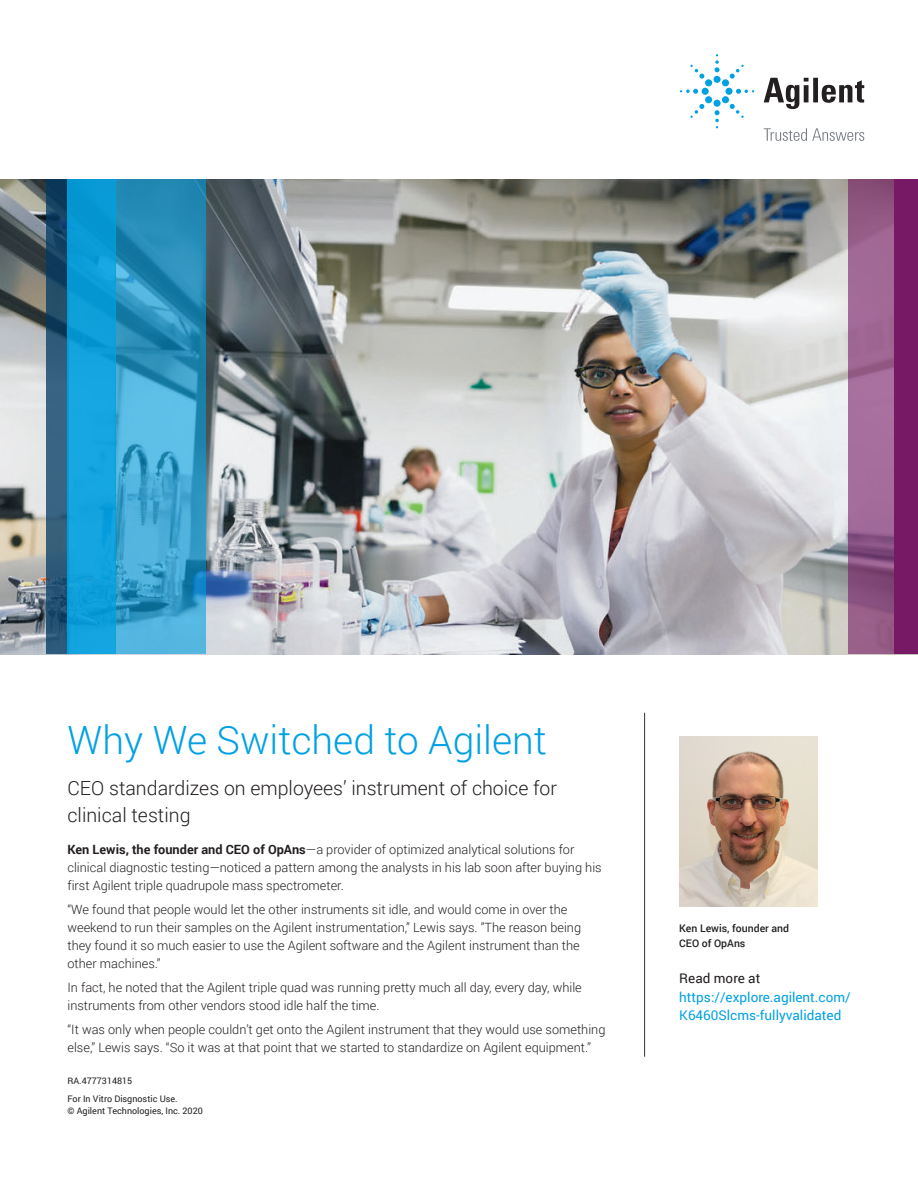
<style>
.page{position:relative;width:918px;height:1188px;background:#fff}
.page>*{position:absolute;margin:0;border:0;box-sizing:border-box;transform-origin:0 0}
.AD_Headline_blue{font:300 39px "Roboto";color:#00a1e3}
.Ad_Subhead{font:300 19.5px/27px "Roboto";color:#231f20}
.AD_text{font:13.5px/18.5px "Roboto";color:#00a1e3}
.AD_text_black{font:300 12.75px/18px "Roboto";color:#231f20}
.AD_text_black-2{font:500 10.5px/15px "Roboto";color:#231f20}
.BROCHURE_regulatory{font:9px "Roboto";color:#231f20}
.AD_copyright_black{font:9px "Roboto";color:#231f20}
.s1{font-weight:700}
.s2{color:#231f20}
</style>
<div class="page">
<img style="left:0;top:179px;width:848px;height:475px">
<div style="left:894px;top:179px;width:24px;height:475px;background:#771965"></div>
<svg style="left:848px;top:179px;width:46px;height:475px;background:#99628f"></svg>
<svg style="left:46px;top:179px;width:22px;height:475px;background:#285473"></svg>
<svg style="left:116px;top:179px;width:90px;height:475px;background:#399dc6"></svg>
<div style="left:68px;top:179px;width:48px;height:475px;background:linear-gradient(to right,#10a1dc,#0fa0dc)"></div>
<hr style="left:644px;top:713px;width:1px;height:344px;background:#323640">
<img style="left:679px;top:736px;width:138px;height:171px">
<svg style="left:764px;top:78px;width:100px;height:31px"></svg>
<svg style="left:680px;top:54px;width:74px;height:74px"></svg>
<svg style="left:764px;top:128px;width:100px;height:13px"></svg>
<p class="AD_Headline_blue" style="left:68px;top:713px;width:481px">Why We Switched to Agilent</p>
<p class="Ad_Subhead" style="left:68px;top:774px;width:491px">CEO standardizes on employees’ instrument of choice for clinical testing</p>
<p class="AD_text_black" style="left:68px;top:840px;width:536px"><span class="s1">Ken Lewis, the founder and CEO of OpAns</span>—a provider of optimized analytical solutions for clinical diagnostic testing—noticed a pattern among the analysts in his lab soon after buying his first Agilent triple quadrupole mass spectrometer.</p>
<p class="AD_text_black" style="left:68px;top:900px;width:515px">“We found that people would let the other instruments sit idle, and would come in over the weekend to run their samples on the Agilent instrumentation,” Lewis says. ”The reason being they found it so much easier to use the Agilent software and the Agilent instrument than the other machines.”</p>
<p class="AD_text_black" style="left:68px;top:978px;width:516px">In fact, he noted that the Agilent triple quad was running pretty much all day, every day, while instruments from other vendors stood idle half the time.</p>
<p class="AD_text_black" style="left:68px;top:1020px;width:540px">“It was only when people couldn’t get onto the Agilent instrument that they would use something else,” Lewis says. “So it was at that point that we started to standardize on Agilent equipment.”</p>
<p class="BROCHURE_regulatory" style="left:68px;top:1074px;width:66px">RA.4777314815</p>
<p class="BROCHURE_regulatory" style="left:68px;top:1092px;width:112px">For In Vitro Disgnostic Use.</p>
<p class="AD_copyright_black" style="left:68px;top:1104px;width:137px">© Agilent Technologies, Inc. 2020</p>
<p class="AD_text_black-2" style="left:679px;top:920px;width:111px">Ken Lewis, founder and<br>CEO of OpAns</p>
<p class="AD_text" style="left:679px;top:969px;width:173px"><span class="s2">Read more at </span>https://explore.agilent.com/<br>K6460Slcms-fullyvalidated</p>
</div>
